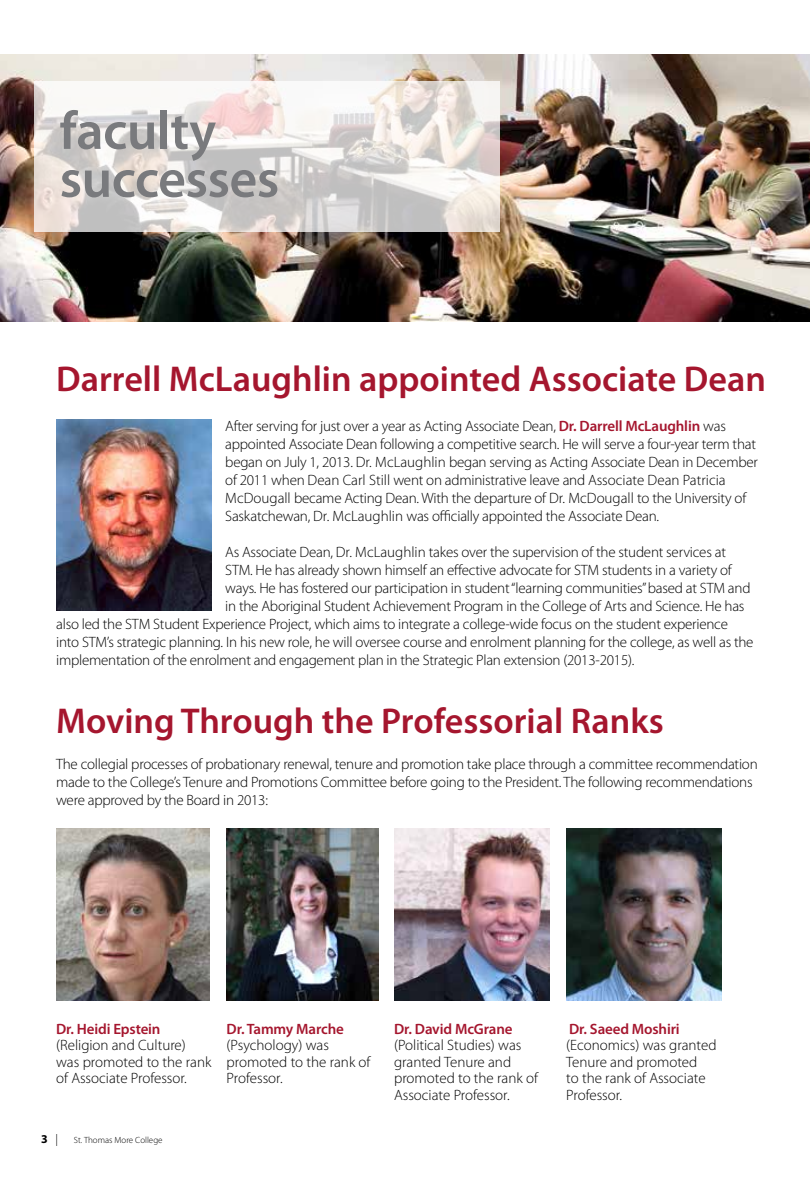
<style>
.page{position:relative;width:810px;height:1188px;background:#fff}
.page>*{position:absolute;margin:0;border:0;box-sizing:border-box;transform-origin:0 0}
.t1{font:600 54px/48px "Myriad Pro";letter-spacing:-.01em;color:#797a7d}
.t2{font:600 36px "Myriad Pro";color:#a5162e}
.t3{font:300 15px/16.5px "Myriad Pro";letter-spacing:-.015em;color:#000}
.t4{font:600 15px "Myriad Pro";letter-spacing:-.01em;color:#a5162e}
.t5{font:700 12px "Myriad Pro";color:#000}
.t6{font:300 9px "Myriad Pro";color:#000}
.s1{font-weight:600;color:#a5162e}
.s2{font-weight:300}
</style>
<div class="page">
<img style="left:0;top:54px;width:810px;height:268px">
<svg style="left:34px;top:81px;width:466px;height:150px"></svg>
<img style="left:56px;top:828px;width:153px;height:173px">
<img style="left:227px;top:828px;width:152px;height:173px">
<img style="left:394px;top:828px;width:156px;height:173px">
<img style="left:566px;top:828px;width:156px;height:173px">
<img style="left:56px;top:420px;width:156px;height:190px">
<h1 class="t1" style="left:60px;top:105px;width:221px">faculty successes</h1>
<h2 class="t2" style="left:56px;top:356px;width:711px">Darrell McLaughlin appointed Associate Dean</h2>
<p class="t3" style="left:225px;top:417px;width:534px;line-height:18px">After serving for just over a year as Acting Associate Dean, <span class="s1">Dr. Darrell McLaughlin</span> was appointed Associate Dean following a competitive search. He will serve a four-year term that began on July 1, 2013. Dr. McLaughlin began serving as Acting Associate Dean in December of 2011 when Dean Carl Still went on administrative leave and Associate Dean Patricia McDougall became Acting Dean. With the departure of Dr. McDougall to the University of Saskatchewan, Dr. McLaughlin was officially appointed the Associate Dean.</p>
<p class="t3" style="left:225px;top:544px;width:502px">As Associate Dean, Dr. McLaughlin takes over the supervision of the student services at</p>
<p class="t3" style="left:225px;top:562px;width:508px">STM. He has already shown himself an effective advocate for STM students in a variety of</p>
<p class="t3" style="left:225px;top:580px;width:527px">ways. He has fostered our participation in student “learning communities” based at STM and</p>
<p class="t3" style="left:225px;top:598px;width:521px">in the Aboriginal Student Achievement Program in the College of Arts and Science. He has</p>
<p class="t3" style="left:56px;top:616px;width:673px">also led the STM Student Experience Project, which aims to integrate a college-wide focus on the student experience</p>
<p class="t3" style="left:56px;top:634px;width:699px">into STM’s strategic planning. In his new role, he will oversee course and enrolment planning for the college, as well as the</p>
<p class="t3" style="left:56px;top:652px;width:580px">implementation of the enrolment and engagement plan in the Strategic Plan extension (2013-2015).</p>
<h2 class="t2" style="left:56px;top:698px;width:609px">Moving Through the Professorial Ranks</h2>
<p class="t3" style="left:56px;top:756px;width:703px;line-height:18px">The collegial processes of probationary renewal, tenure and promotion take place through a committee recommendation made to the College’s Tenure and Promotions Committee before going to the President. The following recommendations were approved by the Board in 2013:</p>
<p class="t4" style="left:56px;top:1019px;width:106px">Dr. Heidi Epstein</p>
<p class="t3" style="left:56px;top:1037px;width:157px">(Religion and Culture) was promoted to the rank of Associate Professor.</p>
<p class="t4" style="left:227px;top:1019px;width:119px">Dr. Tammy Marche</p>
<p class="t3" style="left:227px;top:1037px;width:145px">(Psychology) was promoted to the rank of<br>Professor.</p>
<p class="t5" style="left:41px;top:1131px;width:19px">3 <span class="s2">|</span></p>
<p class="t6" style="left:74px;top:1135px;width:90px">St. Thomas More College</p>
<p class="t4" style="left:394px;top:1019px;width:120px">Dr. David McGrane</p>
<p class="t3" style="left:394px;top:1037px;width:145px">(Political Studies) was granted Tenure and promoted to the rank of<br>Associate Professor.</p>
<p class="t4" style="left:569px;top:1019px;width:112px">Dr. Saeed Moshiri</p>
<p class="t3" style="left:566px;top:1037px;width:152px">(Economics) was granted<br>Tenure and promoted<br>to the rank of Associate<br>Professor.</p>
</div>
